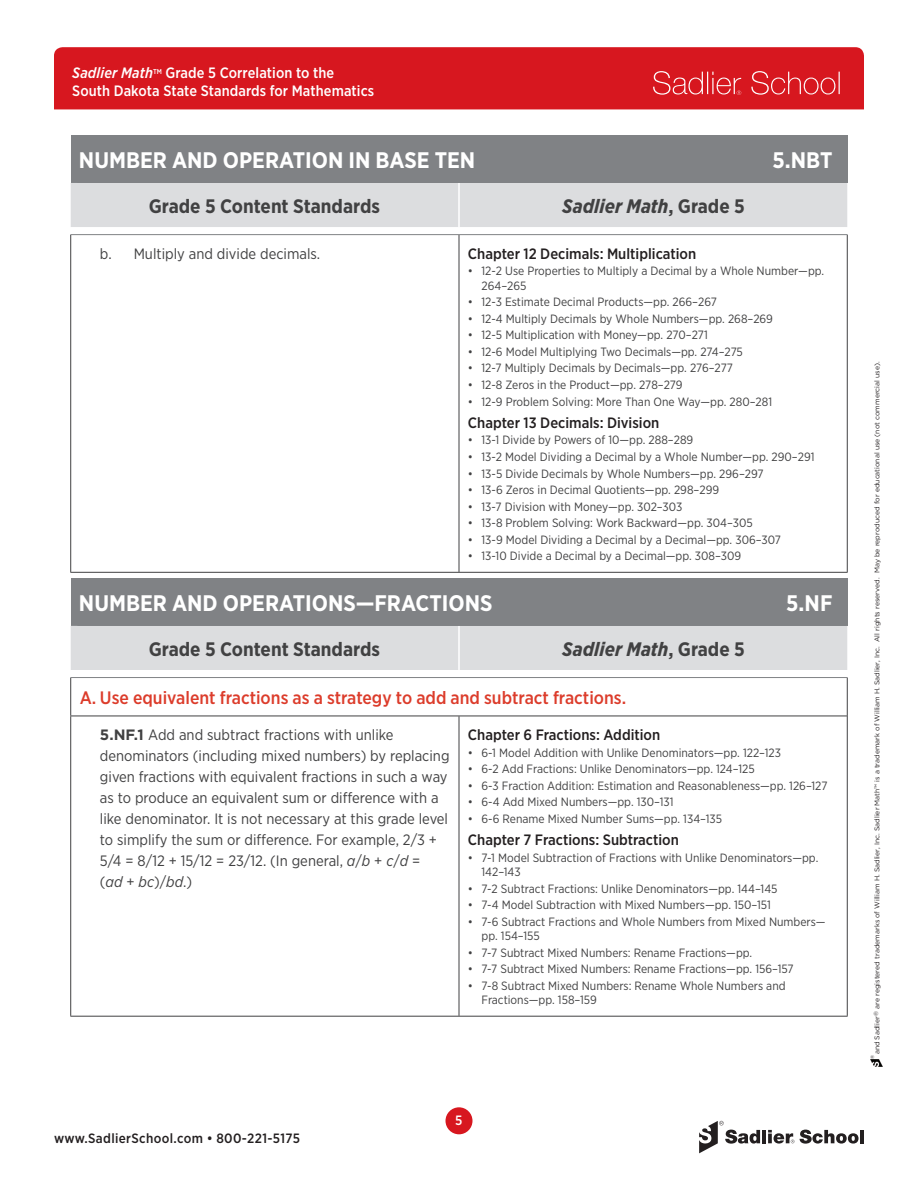
<style>
.page{position:relative;width:918px;height:1188px;background:#fff}
.page>*{position:absolute;margin:0;border:0;box-sizing:border-box;transform-origin:0 0}
.REAL_TITLES{font:700 22.5px "Gotham Narrow";color:#fff}
.Table_header{font:700 19.5px "Gotham Narrow";color:#414142}
.Table_header-2{font:italic 700 19.5px "Gotham Narrow";color:#414142}
.t1{font:500 18px "Gotham Narrow";color:#dc3c2b}
.Standards{font:15px/21px "Gotham Narrow";color:#414142}
.Chapter_Head{font:500 15px "Gotham Narrow";color:#231f20}
.t2{font:500 15px/18px "Gotham Narrow";letter-spacing:.005em;color:#fff}
.t3{font:500 13.5px "Gotham Narrow";letter-spacing:.025em;color:#231f20}
.t4{font:500 13.5px "Gotham Narrow";color:#fff}
.AUDIT_citations{font:12px/14.4px "Gotham Narrow";color:#414142}
.t5{font:6.9px "Gotham";color:#231f20}
.t6{font:4.8px "Gotham";color:#231f20}
.s1{font-style:italic}
.s2{font-style:normal}
.s3{font-family:"Gotham";font-weight:700}
</style>
<div class="page">
<div style="left:446px;top:1107px;width:27px;height:27px;background:#d7171f;border-radius:50%"></div>
<div style="left:54px;top:47px;width:810px;height:62px;background:#d7171f"></div>
<svg style="left:653px;top:71px;width:88px;height:24px"></svg>
<svg style="left:751px;top:71px;width:89px;height:24px"></svg>
<svg style="left:871px;top:1059px;width:12px;height:7px"></svg>
<svg style="left:699px;top:1121px;width:61px;height:32px"></svg>
<hr style="left:762px;top:1130px;width:4px;height:13px;background:#231f20">
<svg style="left:800px;top:1130px;width:59px;height:14px"></svg>
<hr style="left:860px;top:1130px;width:4px;height:13px;background:#231f20">
<svg style="left:768px;top:1130px;width:26px;height:14px"></svg>
<div style="left:71px;top:136px;width:776px;height:47px;background:#808285"></div>
<div style="left:71px;top:183px;width:776px;height:44px;background:#dcdddf"></div>
<hr style="left:459px;top:235px;width:1px;height:337px;background:#414142">
<hr style="left:847px;top:235px;width:1px;height:337px;background:#414142">
<hr style="left:70px;top:234px;width:389px;height:1px;background:#808285">
<hr style="left:459px;top:234px;width:389px;height:1px;background:#808285">
<hr style="left:70px;top:235px;width:1px;height:337px;background:#414142">
<hr style="left:458px;top:183px;width:2px;height:44px;background:#fff">
<hr style="left:70px;top:572px;width:389px;height:1px;background:#414142">
<hr style="left:459px;top:572px;width:389px;height:1px;background:#414142">
<div style="left:71px;top:579px;width:776px;height:47px;background:#808285"></div>
<div style="left:71px;top:626px;width:776px;height:44px;background:#dcdddf"></div>
<hr style="left:70px;top:716px;width:389px;height:1px;background:#414142">
<hr style="left:70px;top:716px;width:1px;height:300px;background:#414142">
<hr style="left:70px;top:1016px;width:389px;height:1px;background:#414142">
<hr style="left:459px;top:716px;width:388px;height:1px;background:#414142">
<hr style="left:459px;top:1016px;width:389px;height:1px;background:#414142">
<hr style="left:459px;top:716px;width:1px;height:300px;background:#414142">
<hr style="left:847px;top:716px;width:1px;height:300px;background:#414142">
<hr style="left:70px;top:678px;width:1px;height:38px;background:#414142">
<hr style="left:847px;top:678px;width:1px;height:38px;background:#414142">
<hr style="left:70px;top:677px;width:389px;height:1px;background:#808285">
<hr style="left:459px;top:677px;width:389px;height:1px;background:#808285">
<hr style="left:458px;top:626px;width:2px;height:44px;background:#fff">
<p class="t2" style="left:72px;top:63px;width:304px"><span class="s1">Sadlier Math</span><sup>TM</sup> Grade 5 Correlation to the<br>South Dakota State Standards for Mathematics</p>
<p class="REAL_TITLES" style="left:79px;top:146px;width:398px">NUMBER AND OPERATION IN BASE TEN</p>
<p class="REAL_TITLES" style="left:773px;top:146px;width:61px">5.NBT</p>
<p class="Table_header" style="left:149px;top:193px;width:233px">Grade 5 Content Standards</p>
<p class="Table_header-2" style="left:562px;top:193px;width:184px">Sadlier Math<span class="s2">, Grade 5</span></p>
<p class="Standards" style="left:100px;top:243px;width:222px">b. Multiply and divide decimals.</p>
<p class="Chapter_Head" style="left:468px;top:244px;width:230px">Chapter 12 Decimals: Multiplication</p>
<p class="AUDIT_citations" style="left:481px;top:264px;width:344px;text-indent:-14px">• 12-2 Use Properties to Multiply a Decimal by a Whole Number—pp.<br>264–265</p>
<p class="AUDIT_citations" style="left:468px;top:294px;width:251px">• 12-3 Estimate Decimal Products—pp. 266–267</p>
<p class="AUDIT_citations" style="left:468px;top:311px;width:307px">• 12-4 Multiply Decimals by Whole Numbers—pp. 268–269</p>
<p class="AUDIT_citations" style="left:468px;top:328px;width:241px">• 12-5 Multiplication with Money—pp. 270–271</p>
<p class="AUDIT_citations" style="left:468px;top:344px;width:276px">• 12-6 Model Multiplying Two Decimals—pp. 274–275</p>
<p class="AUDIT_citations" style="left:468px;top:361px;width:267px">• 12-7 Multiply Decimals by Decimals—pp. 276–277</p>
<p class="AUDIT_citations" style="left:468px;top:377px;width:216px">• 12-8 Zeros in the Product—pp. 278–279</p>
<p class="AUDIT_citations" style="left:468px;top:394px;width:306px">• 12-9 Problem Solving: More Than One Way—pp. 280–281</p>
<p class="Chapter_Head" style="left:468px;top:413px;width:193px">Chapter 13 Decimals: Division</p>
<p class="AUDIT_citations" style="left:468px;top:433px;width:227px">• 13-1 Divide by Powers of 10—pp. 288–289</p>
<p class="AUDIT_citations" style="left:468px;top:449px;width:348px">• 13-2 Model Dividing a Decimal by a Whole Number—pp. 290–291</p>
<p class="AUDIT_citations" style="left:468px;top:466px;width:297px">• 13-5 Divide Decimals by Whole Numbers—pp. 296–297</p>
<p class="AUDIT_citations" style="left:468px;top:482px;width:253px">• 13-6 Zeros in Decimal Quotients—pp. 298–299</p>
<p class="AUDIT_citations" style="left:468px;top:499px;width:216px">• 13-7 Division with Money—pp. 302–303</p>
<p class="AUDIT_citations" style="left:468px;top:516px;width:286px">• 13-8 Problem Solving: Work Backward—pp. 304–305</p>
<p class="AUDIT_citations" style="left:468px;top:532px;width:315px">• 13-9 Model Dividing a Decimal by a Decimal—pp. 306–307</p>
<p class="AUDIT_citations" style="left:468px;top:549px;width:275px">• 13-10 Divide a Decimal by a Decimal—pp. 308–309</p>
<p class="REAL_TITLES" style="left:79px;top:589px;width:415px">NUMBER AND OPERATIONS—FRACTIONS</p>
<p class="REAL_TITLES" style="left:786px;top:589px;width:48px">5.NF</p>
<p class="Table_header" style="left:149px;top:636px;width:233px">Grade 5 Content Standards</p>
<p class="Table_header-2" style="left:562px;top:636px;width:184px">Sadlier Math<span class="s2">, Grade 5</span></p>
<p class="t1" style="left:80px;top:686px;width:548px">A. Use equivalent fractions as a strategy to add and subtract fractions.</p>
<p class="Standards" style="left:100px;top:724px;width:351px"><span class="s3">5.NF.1</span> Add and subtract fractions with unlike denominators (including mixed numbers) by replacing given fractions with equivalent fractions in such a way as to produce an equivalent sum or difference with a like denominator. It is not necessary at this grade level to simplify the sum or difference. For example, 2/3 + 5/4 = 8/12 + 15/12 = 23/12. (In general, <span class="s1">a</span>/<span class="s1">b</span> + <span class="s1">c</span>/<span class="s1">d</span> =<br>(<span class="s1">ad</span> + <span class="s1">bc</span>)/<span class="s1">bd</span>.)</p>
<p class="Chapter_Head" style="left:468px;top:725px;width:194px">Chapter 6 Fractions: Addition</p>
<p class="AUDIT_citations" style="left:468px;top:745px;width:315px">• 6-1 Model Addition with Unlike Denominators—pp. 122–123</p>
<p class="AUDIT_citations" style="left:468px;top:761px;width:288px">• 6-2 Add Fractions: Unlike Denominators—pp. 124–125</p>
<p class="AUDIT_citations" style="left:468px;top:778px;width:361px">• 6-3 Fraction Addition: Estimation and Reasonableness—pp. 126–127</p>
<p class="AUDIT_citations" style="left:468px;top:795px;width:207px">• 6-4 Add Mixed Numbers—pp. 130–131</p>
<p class="AUDIT_citations" style="left:468px;top:811px;width:256px">• 6-6 Rename Mixed Number Sums—pp. 134–135</p>
<p class="Chapter_Head" style="left:468px;top:830px;width:213px">Chapter 7 Fractions: Subtraction</p>
<p class="AUDIT_citations" style="left:481px;top:850px;width:338px;text-indent:-14px">• 7-1 Model Subtraction of Fractions with Unlike Denominators—pp.<br>142–143</p>
<p class="AUDIT_citations" style="left:468px;top:881px;width:311px">• 7-2 Subtract Fractions: Unlike Denominators—pp. 144–145</p>
<p class="AUDIT_citations" style="left:468px;top:897px;width:305px">• 7-4 Model Subtraction with Mixed Numbers—pp. 150–151</p>
<p class="AUDIT_citations" style="left:481px;top:914px;width:346px;text-indent:-14px">• 7-6 Subtract Fractions and Whole Numbers from Mixed Numbers— pp. 154–155</p>
<p class="AUDIT_citations" style="left:468px;top:945px;width:286px">• 7-7 Subtract Mixed Numbers: Rename Fractions—pp.</p>
<p class="AUDIT_citations" style="left:468px;top:962px;width:327px">• 7-7 Subtract Mixed Numbers: Rename Fractions—pp. 156–157</p>
<p class="AUDIT_citations" style="left:481px;top:978px;width:306px;text-indent:-14px">• 7-8 Subtract Mixed Numbers: Rename Whole Numbers and<br>Fractions—pp. 158–159</p>
<p class="t3" style="left:54px;top:1129px;width:248px">www.SadlierSchool.com • 800-221-5175</p>
<p class="t4" style="left:455px;top:1112px;width:9px">5</p>
<p class="t5" style="left:873px;top:1054px;width:694px;rotate:-90deg">and Sadlier<sup>®</sup> are registered trademarks of William H. Sadlier, Inc. Sadlier Math™ is a trademark of William H. Sadlier, Inc. All rights reserved. May be reproduced for educational use (not commercial use).</p>
<p class="t6" style="left:869px;top:1059px;width:6px;rotate:-90deg">®</p>
</div>
